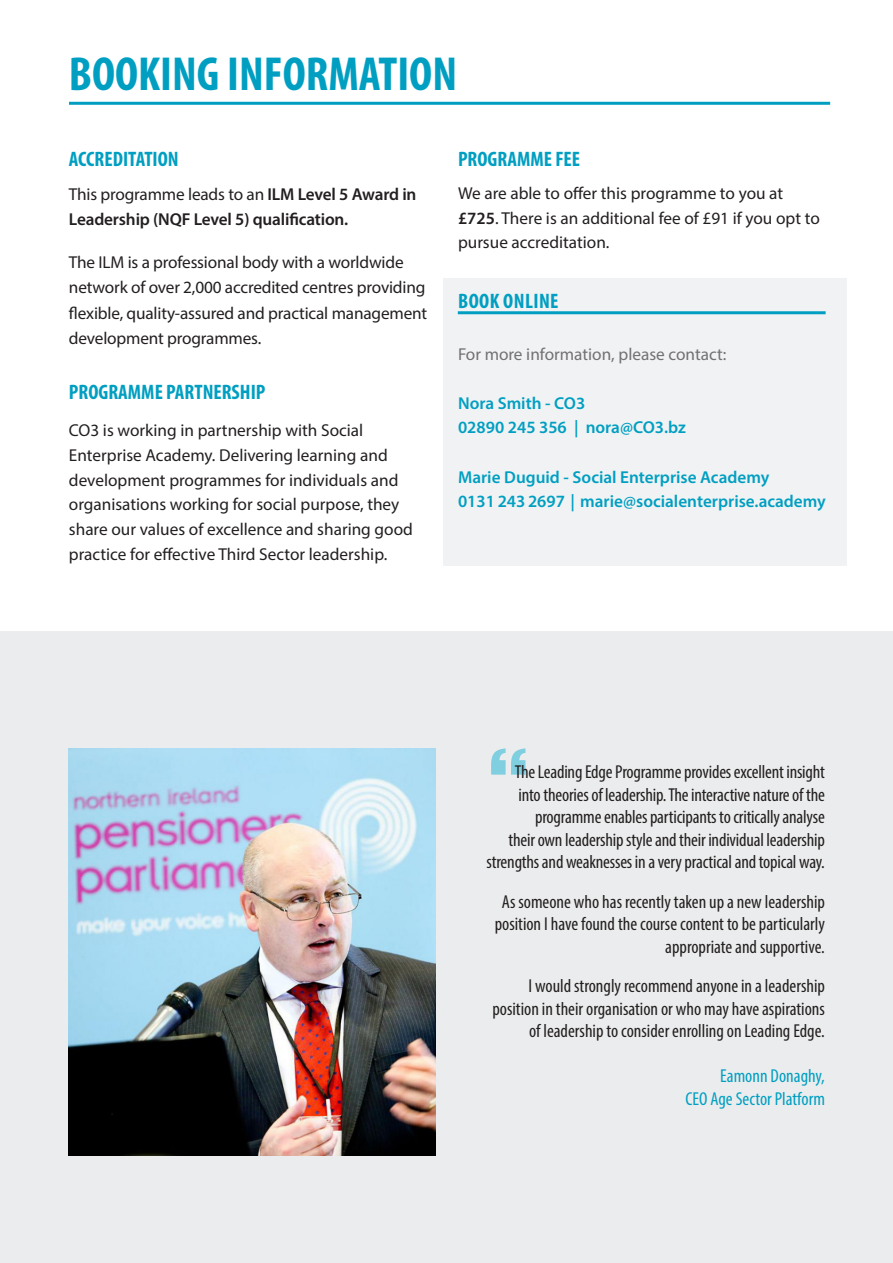
<style>
.page{position:relative;width:893px;height:1263px;background:#fff}
.page>*{position:absolute;margin:0;border:0;box-sizing:border-box;transform-origin:0 0}
.t1{font:700 condensed 48px "Myriad Pro";color:#009fc2}
.t2{font:700 condensed 21px "Myriad Pro";color:#009fc2}
.t3{font:700 condensed 21px "Myriad Pro";letter-spacing:.02em;color:#009fc2}
.t4{font:condensed 18.75px/22.5px "Myriad Pro";letter-spacing:-.01em;color:#231f20;text-align:right}
.t5{font:condensed 18.75px "Myriad Pro";color:#009fc2}
.t6{font:17.25px/24.8px "Myriad Pro";color:#231f20}
.t7{font:600 17.25px "Myriad Pro";color:#009fc2}
.t8{font:600 17.25px/25.5px "Myriad Pro";letter-spacing:-.01em;color:#231f20}
.t9{font:17.25px "Myriad Pro";color:#717074}
.s1{font-weight:400}
.s2{font-weight:600}
</style>
<div class="page">
<div style="left:0;top:631px;width:893px;height:632px;background:#ebeced"></div>
<div style="left:443px;top:279px;width:403px;height:287px;background:#f1f2f3"></div>
<hr style="left:458px;top:311px;width:368px;height:3px;background:#009fc2">
<hr style="left:69px;top:102px;width:761px;height:3px;background:#009fc2">
<img style="left:68px;top:748px;width:368px;height:407px">
<p class="t1" style="left:69px;top:44px;width:390px">BOOKING INFORMATION</p>
<p class="t2" style="left:69px;top:145px;width:111px">ACCREDITATION</p>
<p class="t8" style="left:69px;top:181px;width:349px"><span class="s1">This programme leads to an</span> ILM Level 5 Award in<br>Leadership (NQF Level 5) qualification.</p>
<p class="t6" style="left:69px;top:249px;width:360px;line-height:25.5px">The ILM is a professional body with a worldwide network of over 2,000 accredited centres providing flexible, quality-assured and practical management development programmes.</p>
<p class="t2" style="left:69px;top:378px;width:198px">PROGRAMME PARTNERSHIP</p>
<p class="t6" style="left:69px;top:418px;width:345px">CO3 is working in partnership with Social Enterprise Academy. Delivering learning and development programmes for individuals and organisations working for social purpose, they share our values of excellence and sharing good practice for effective Third Sector leadership.</p>
<p class="t2" style="left:458px;top:145px;width:124px">PROGRAMME FEE</p>
<p class="t6" style="left:458px;top:180px;width:363px">We are able to offer this programme to you at <span class="s2">£725</span>. There is an additional fee of £91 if you opt to pursue accreditation.</p>
<p class="t3" style="left:458px;top:287px;width:102px">BOOK ONLINE</p>
<p class="t9" style="left:458px;top:343px;width:270px">For more information, please contact:</p>
<p class="t7" style="left:458px;top:393px;width:129px">Nora Smith - CO3</p>
<p class="t7" style="left:458px;top:417px;width:229px">02890 245 356 | nora@CO3.bz</p>
<p class="t7" style="left:458px;top:466px;width:313px">Marie Duguid - Social Enterprise Academy</p>
<p class="t7" style="left:458px;top:490px;width:369px">0131 243 2697 | marie@socialenterprise.academy</p>
<p class="t4" style="left:487px;top:761px;width:340px">The Leading Edge Programme provides excellent insight<br>into theories of leadership. The interactive nature of the programme enables participants to critically analyse<br>their own leadership style and their individual leadership strengths and weaknesses in a very practical and topical way.</p>
<p class="t4" style="left:495px;top:890px;width:332px">As someone who has recently taken up a new leadership position I have found the course content to be particularly appropriate and supportive.</p>
<p class="t4" style="left:492px;top:975px;width:334px">I would strongly recommend anyone in a leadership position in their organisation or who may have aspirations of leadership to consider enrolling on Leading Edge.</p>
<p class="t5" style="left:720px;top:1065px;width:106px">Eamonn Donaghy,</p>
<p class="t5" style="left:685px;top:1087px;width:141px">CEO Age Sector Platform</p>
</div>
